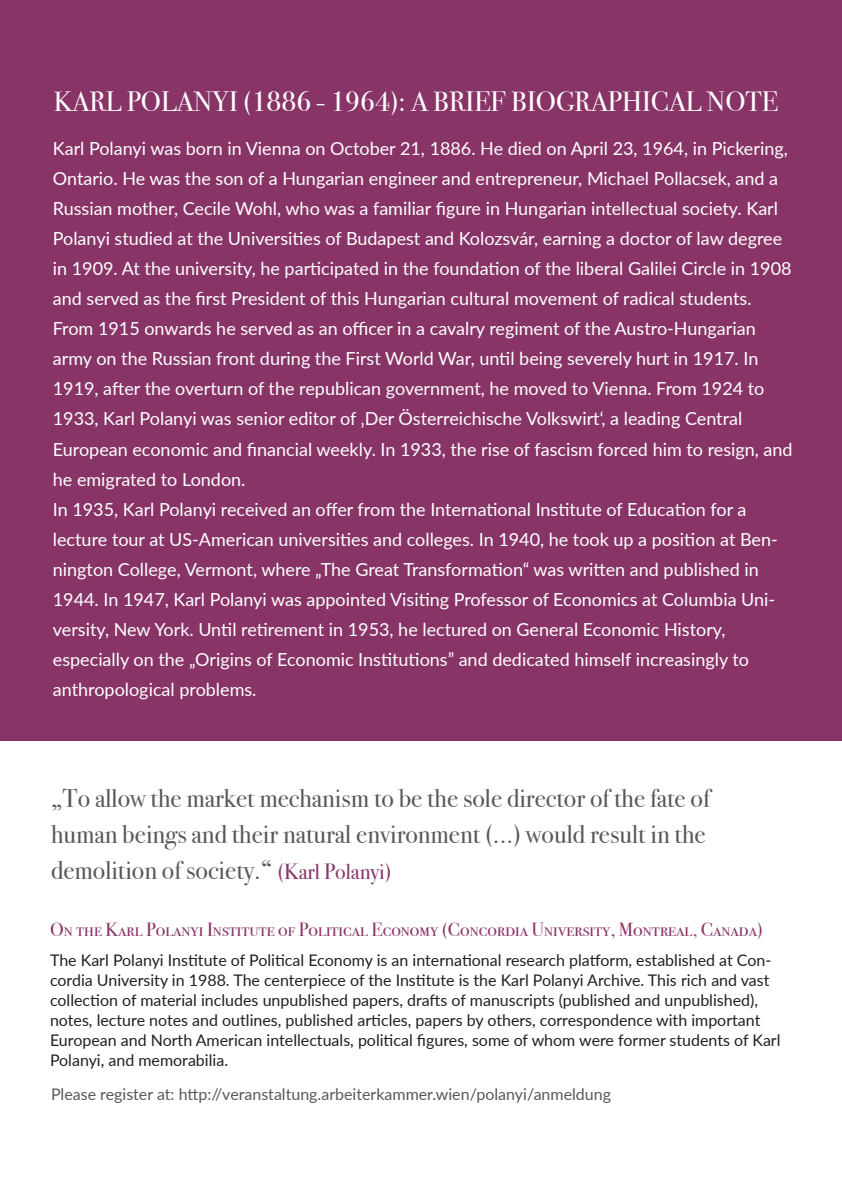
<style>
.page{position:relative;width:842px;height:1191px;background:#fff}
.page>*{position:absolute;margin:0;border:0;box-sizing:border-box;transform-origin:0 0}
.t1{font:28px "Bodoni Svty Two ITCTT";color:#fff}
.t2{font:26px/36px "Bodoni Svty Two ITCTT";color:#57585a}
.t3{font:19px "Bodoni Svty Two SCITCTT";color:#883467}
.t4{font:18px/30px "Lato";color:#fff}
.t5{font:16px/20px "Lato";color:#231f20}
.t6{font:16px "Lato";color:#57585a}
.s1{font-size:22px;color:#883467}
</style>
<div class="page">
<div style="left:0;top:0;width:842px;height:741px;background:#883467"></div>
<h1 class="t1" style="left:54px;top:79px;width:726px">KARL POLANYI (1886 - 1964): A BRIEF BIOGRAPHICAL NOTE</h1>
<p class="t4" style="left:53px;top:133px;width:741px">Karl Polanyi was born in Vienna on October 21, 1886. He died on April 23, 1964, in Pickering, Ontario. He was the son of a Hungarian engineer and entrepreneur, Michael Pollacsek, and a Russian mother, Cecile Wohl, who was a familiar figure in Hungarian intellectual society. Karl Polanyi studied at the Universities of Budapest and Kolozsvár, earning a doctor of law degree in 1909. At the university, he participated in the foundation of the liberal Galilei Circle in 1908 and served as the first President of this Hungarian cultural movement of radical students.<br>From 1915 onwards he served as an officer in a cavalry regiment of the Austro-Hungarian army on the Russian front during the First World War, until being severely hurt in 1917. In 1919, after the overturn of the republican government, he moved to Vienna. From 1924 to 1933, Karl Polanyi was senior editor of ‚Der Österreichische Volkswirt‘, a leading Central European economic and financial weekly. In 1933, the rise of fascism forced him to resign, and he emigrated to London.<br>In 1935, Karl Polanyi received an offer from the International Institute of Education for a lecture tour at US-American universities and colleges. In 1940, he took up a position at Ben&shy;nington College, Vermont, where „The Great Transformation“ was written and published in 1944. In 1947, Karl Polanyi was appointed Visiting Professor of Economics at Columbia Uni&shy;versity, New York. Until retirement in 1953, he lectured on General Economic History, especially on the „Origins of Economic Institutions” and dedicated himself increasingly to anthropological problems.</p>
<h2 class="t2" style="left:51px;top:777px;width:660px">„To allow the market mechanism to be the sole director of the fate of human beings and their natural environment (...) would result in the demolition of society.“ <span class="s1">(Karl Polanyi)</span></h2>
<p class="t3" style="left:50px;top:918px;width:714px">On the Karl Polanyi Institute of Political Economy (Concordia University, Montreal, Canada)</p>
<p class="t5" style="left:50px;top:949px;width:732px">The Karl Polanyi Institute of Political Economy is an international research platform, established at Con&shy;cordia University in 1988. The centerpiece of the Institute is the Karl Polanyi Archive. This rich and vast collection of material includes unpublished papers, drafts of manuscripts (published and unpublished), notes, lecture notes and outlines, published articles, papers by others, correspondence with important European and North American intellectuals, political figures, some of whom were former students of Karl Polanyi, and memorabilia.</p>
<p class="t6" style="left:51px;top:1082px;width:561px">Please register at: http://veranstaltung.arbeiterkammer.wien/polanyi/anmeldung</p>
</div>
